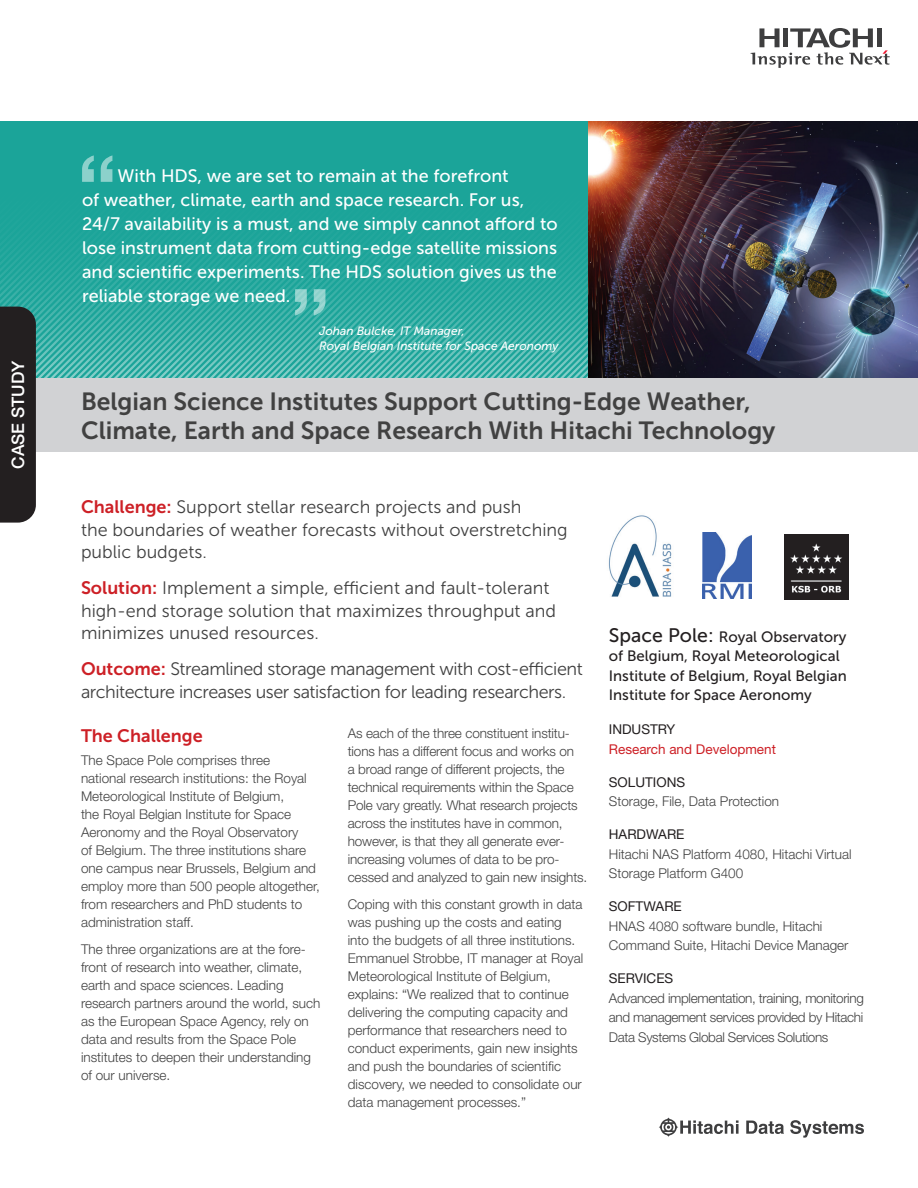
<style>
.page{position:relative;width:918px;height:1188px;background:#fff}
.page>*{position:absolute;margin:0;border:0;box-sizing:border-box;transform-origin:0 0}
.t1{font:24.75px/28.5px "Museo Sans 700";color:#414141}
.t2{font:18px/24px "Museo Sans 500";color:#fff}
.t3{font:18px/22.5px "Museo Sans 300";color:#414141}
.t4{font:18px/22.5px "Museo Sans 300";letter-spacing:-.025em;color:#414141}
.t5{font:18px "Museo Sans 700";color:#cd2026}
.t6{font:500 17.25px "Helvetica Neue LT Std";color:#fff}
.t7{font:15px/19.5px "Museo Sans 500";color:#231f20}
.t8{font:300 13.5px/18px "Helvetica Neue LT Std";color:#414141}
.t9{font:13.5px "Helvetica Neue LT Std";color:#231f20}
.t10{font:13.5px "Helvetica Neue LT Std";color:#cd2026}
.t11{font:italic 12px/15px "Museo Sans 500";color:#fff}
.s1{font-family:"Museo Sans 700";color:#cd2026}
.s2{font-size:19.5px}
</style>
<div class="page">
<svg style="left:659px;top:1117px;width:80px;height:20px"></svg>
<svg style="left:746px;top:1121px;width:38px;height:13px"></svg>
<svg style="left:790px;top:1120px;width:74px;height:18px"></svg>
<svg style="left:751px;top:28px;width:139px;height:40px"></svg>
<img style="left:587px;top:122px;width:331px;height:256px">
<svg style="left:0;top:122px;width:587px;height:256px;background:#27a89e"></svg>
<div style="left:0;top:378px;width:918px;height:74px;background:#d1d2d4"></div>
<div style="left:0;top:307px;width:36px;height:216px;background:#231f20"></div>
<svg style="left:82px;top:155px;width:30px;height:27px"></svg>
<svg style="left:295px;top:289px;width:30px;height:27px"></svg>
<img style="left:608px;top:515px;width:64px;height:82px">
<img style="left:784px;top:534px;width:65px;height:65px">
<img style="left:702px;top:532px;width:50px;height:66px">
<p class="t6" style="left:8px;top:469px;width:110px;rotate:-90deg">CASE STUDY</p>
<p class="t2" style="left:82px;top:164px;width:477px;text-indent:35px">With HDS, we are set to remain at the forefront<br>of weather, climate, earth and space research. For us, 24/7 availability is a must, and we simply cannot afford to lose instrument data from cutting-edge satellite missions and scientific experiments. The HDS solution gives us the reliable storage we need.</p>
<p class="t11" style="left:319px;top:323px;width:241px">Johan Bulcke, IT Manager,<br>Royal Belgian Institute for Space Aeronomy</p>
<h1 class="t1" style="left:81px;top:387px;width:696px">Belgian Science Institutes Support Cutting-Edge Weather,<br>Climate, Earth and Space Research With Hitachi Technology</h1>
<h2 class="t3" style="left:81px;top:496px;width:488px"><span class="s1">Challenge:</span> Support stellar research projects and push<br>the boundaries of weather forecasts without overstretching public budgets.</h2>
<h2 class="t3" style="left:81px;top:577px;width:477px"><span class="s1">Solution:</span> Implement a simple, efficient and fault-tolerant high-end storage solution that maximizes throughput and minimizes unused resources.</h2>
<h2 class="t4" style="left:81px;top:658px;width:503px"><span class="s1">Outcome:</span> Streamlined storage management with cost-efficient architecture increases user satisfaction for leading researchers.</h2>
<h2 class="t5" style="left:81px;top:725px;width:123px">The Challenge</h2>
<p class="t8" style="left:81px;top:751px;width:240px">The Space Pole comprises three<br>national research institutions: the Royal Meteorological Institute of Belgium,<br>the Royal Belgian Institute for Space Aeronomy and the Royal Observatory<br>of Belgium. The three institutions share one campus near Brussels, Belgium and employ more than 500 people altogether, from researchers and PhD students to administration staff.</p>
<p class="t8" style="left:81px;top:940px;width:241px">The three organizations are at the fore&shy;front of research into weather, climate, earth and space sciences. Leading research partners around the world, such as the European Space Agency, rely on data and results from the Space Pole institutes to deepen their understanding of our universe.</p>
<p class="t8" style="left:348px;top:724px;width:241px">As each of the three constituent institu&shy;tions has a different focus and works on<br>a broad range of different projects, the technical requirements within the Space Pole vary greatly. What research projects across the institutes have in common, however, is that they all generate ever&shy;increasing volumes of data to be pro&shy;cessed and analyzed to gain new insights.</p>
<p class="t8" style="left:348px;top:895px;width:237px">Coping with this constant growth in data was pushing up the costs and eating into the budgets of all three institutions.<br>Emmanuel Strobbe, IT manager at Royal Meteorological Institute of Belgium, explains: “We realized that to continue delivering the computing capacity and performance that researchers need to conduct experiments, gain new insights and push the boundaries of scientific discovery, we needed to consolidate our data management processes.”</p>
<p class="t7" style="left:609px;top:627px;width:239px"><span class="s2">Space Pole:</span> Royal Observatory of Belgium, Royal Meteorological<br>Institute of Belgium, Royal Belgian<br>Institute for Space Aeronomy</p>
<p class="t9" style="left:609px;top:721px;width:68px">INDUSTRY</p>
<p class="t10" style="left:609px;top:741px;width:169px">Research and Development</p>
<p class="t9" style="left:609px;top:774px;width:78px">SOLUTIONS</p>
<p class="t8" style="left:609px;top:792px;width:172px">Storage, File, Data Protection</p>
<p class="t9" style="left:609px;top:826px;width:77px">HARDWARE</p>
<p class="t8" style="left:609px;top:844px;width:244px;line-height:19.5px">Hitachi NAS Platform 4080, Hitachi Virtual<br>Storage Platform G400</p>
<p class="t9" style="left:609px;top:898px;width:74px">SOFTWARE</p>
<p class="t8" style="left:609px;top:916px;width:241px;line-height:19.5px">HNAS 4080 software bundle, Hitachi<br>Command Suite, Hitachi Device Manager</p>
<p class="t9" style="left:609px;top:970px;width:66px">SERVICES</p>
<p class="t8" style="left:609px;top:988px;width:256px;line-height:19.5px;text-align:justify">Advanced implementation, training, monitoring and management services provided by Hitachi Data Systems Global Services Solutions</p>
</div>
